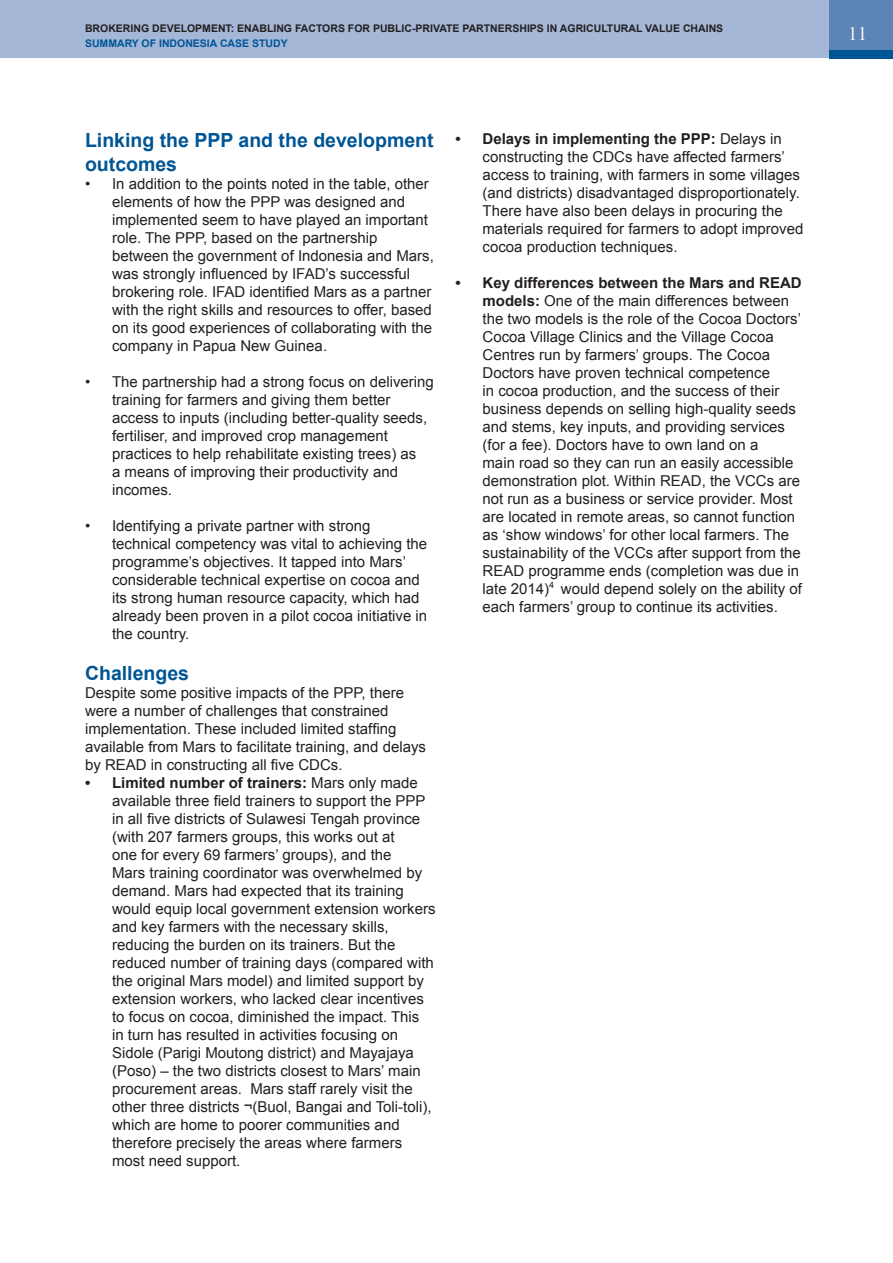
<style>
.page{position:relative;width:893px;height:1263px;background:#fff}
.page>*{position:absolute;margin:0;border:0;box-sizing:border-box;transform-origin:0 0}
.t1{font:700 19.5px/23.4px "Arial";color:#005595}
.t2{font:19.5px "Baskerville No 2 BT";color:#fff}
.t3{font:15px/18px "Arial";color:#231f20}
.t4{font:700 10.5px "Arial";color:#231f20}
.t5{font:700 10.5px "Arial";color:#005595}
.s1{font-weight:700}
</style>
<div class="page">
<div style="left:0;top:0;width:829px;height:58px;background:#a4b7d7"></div>
<div style="left:829px;top:0;width:64px;height:58px;background:#5c84b7"></div>
<div style="left:829px;top:50px;width:64px;height:8px;background:#005595"></div>
<p class="t4" style="left:85px;top:21px;width:640px">BROKERING DEVELOPMENT: ENABLING FACTORS FOR PUBLIC-PRIVATE PARTNERSHIPS IN AGRICULTURAL VALUE CHAINS</p>
<p class="t5" style="left:85px;top:36px;width:204px">SUMMARY OF INDONESIA CASE STUDY</p>
<p class="t1" style="left:85px;top:129px;width:350px">Linking the PPP and the development outcomes</p>
<p class="t3" style="left:112px;top:175px;width:323px;text-indent:-27px">• In addition to the points noted in the table, other elements of how the PPP was designed and implemented seem to have played an important role. The PPP, based on the partnership between the government of Indonesia and Mars, was strongly influenced by IFAD’s successful brokering role. IFAD identified Mars as a partner with the right skills and resources to offer, based on its good experiences of collaborating with the company in Papua New Guinea.</p>
<p class="t3" style="left:112px;top:373px;width:323px;text-indent:-27px">• The partnership had a strong focus on delivering training for farmers and giving them better access to inputs (including better-quality seeds, fertiliser, and improved crop management practices to help rehabilitate existing trees) as<br>a means of improving their productivity and incomes.</p>
<p class="t3" style="left:112px;top:517px;width:317px;text-indent:-27px">• Identifying a private partner with strong technical competency was vital to achieving the programme’s objectives. It tapped into Mars’ considerable technical expertise on cocoa and its strong human resource capacity, which had already been proven in a pilot cocoa initiative in the country.</p>
<p class="t1" style="left:85px;top:662px;width:106px">Challenges</p>
<p class="t3" style="left:85px;top:684px;width:342px">Despite some positive impacts of the PPP, there were a number of challenges that constrained implementation. These included limited staffing available from Mars to facilitate training, and delays by READ in constructing all five CDCs.</p>
<p class="t3" style="left:112px;top:774px;width:325px;text-indent:-27px"><span class="s1">• Limited number of trainers:</span> Mars only made available three field trainers to support the PPP in all five districts of Sulawesi Tengah province (with 207 farmers groups, this works out at<br>one for every 69 farmers’ groups), and the<br>Mars training coordinator was overwhelmed by demand. Mars had expected that its training would equip local government extension workers and key farmers with the necessary skills, reducing the burden on its trainers. But the reduced number of training days (compared with the original Mars model) and limited support by extension workers, who lacked clear incentives to focus on cocoa, diminished the impact. This<br>in turn has resulted in activities focusing on Sidole (Parigi Moutong district) and Mayajaya (Poso) – the two districts closest to Mars’ main procurement areas. Mars staff rarely visit the other three districts ¬(Buol, Bangai and Toli-toli), which are home to poorer communities and therefore precisely the areas where farmers most need support.</p>
<p class="t3" style="left:482px;top:130px;width:322px;text-indent:-27px"><span class="s1">• Delays in implementing the PPP:</span> Delays in constructing the CDCs have affected farmers’ access to training, with farmers in some villages (and districts) disadvantaged disproportionately.<br>There have also been delays in procuring the materials required for farmers to adopt improved cocoa production techniques.</p>
<p class="t3" style="left:482px;top:274px;width:321px;text-indent:-27px"><span class="s1">• Key differences between the Mars and READ models:</span> One of the main differences between the two models is the role of the Cocoa Doctors’ Cocoa Village Clinics and the Village Cocoa Centres run by farmers’ groups. The Cocoa Doctors have proven technical competence<br>in cocoa production, and the success of their business depends on selling high-quality seeds and stems, key inputs, and providing services (for a fee). Doctors have to own land on a<br>main road so they can run an easily accessible demonstration plot. Within READ, the VCCs are not run as a business or service provider. Most are located in remote areas, so cannot function as ‘show windows’ for other local farmers. The sustainability of the VCCs after support from the READ programme ends (completion was due in late 2014)<sup>4</sup> would depend solely on the ability of each farmers’ group to continue its activities.</p>
<p class="t2" style="left:848px;top:21px;width:21px">11</p>
</div>
